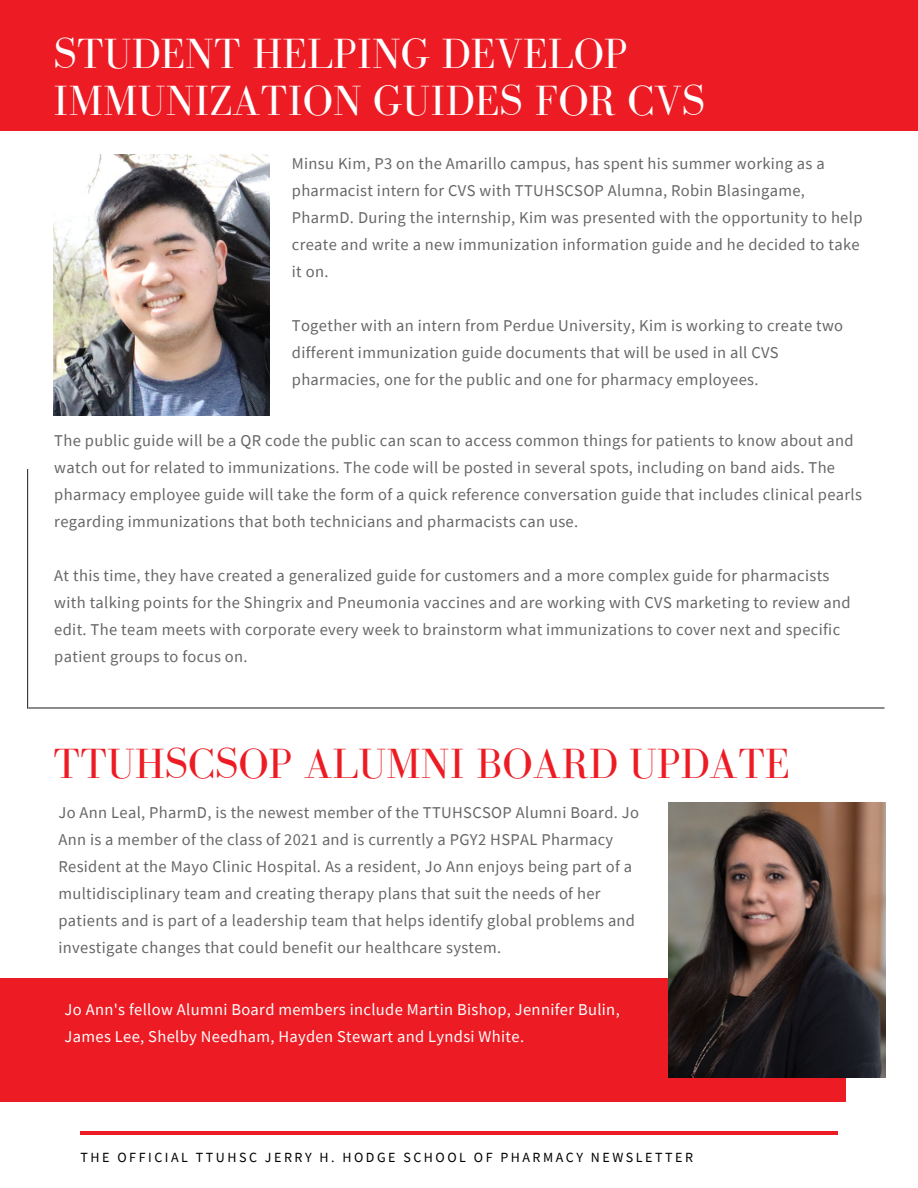
<style>
.page{position:relative;width:918px;height:1188px;background:#fff}
.page>*{position:absolute;margin:0;border:0;box-sizing:border-box;transform-origin:0 0}
.t1{font:43.5px/47.2px "Bodoni FLF";color:#fff}
.t2{font:43.5px "Bodoni FLF";color:#ed1c24}
.t3{font:16.5px/27px "Source Sans Pro";letter-spacing:.02em;color:#666}
.t4{font:16.5px/27px "Source Sans Pro";letter-spacing:.02em;color:#fff}
.t5{font:13.95px "Source Sans Pro";letter-spacing:.18em;color:#000}
</style>
<div class="page">
<hr style="left:80px;top:1131px;width:757px;height:4px;background:#ed1c24">
<div style="left:0;top:0;width:918px;height:130px;background:#ed1c24"></div>
<img style="left:53px;top:154px;width:216px;height:261px">
<div style="left:0;top:978px;width:846px;height:124px;background:#ed1c24"></div>
<img style="left:668px;top:803px;width:217px;height:274px">
<hr style="left:27px;top:469px;width:1px;height:240px;background:#000">
<hr style="left:28px;top:707px;width:857px;height:2px;background:#000">
<h1 class="t1" style="left:53px;top:30px;width:653px">STUDENT HELPING DEVELOP<br>IMMUNIZATION GUIDES FOR CVS</h1>
<p class="t3" style="left:292px;top:150px;width:572px">Minsu Kim, P3 on the Amarillo campus, has spent his summer working as a pharmacist intern for CVS with TTUHSCSOP Alumna, Robin Blasingame, PharmD. During the internship, Kim was presented with the opportunity to help create and write a new immunization information guide and he decided to take it on.</p>
<p class="t3" style="left:292px;top:312px;width:553px">Together with an intern from Perdue University, Kim is working to create two different immunization guide documents that will be used in all CVS pharmacies, one for the public and one for pharmacy employees.</p>
<p class="t3" style="left:54px;top:427px;width:809px">The public guide will be a QR code the public can scan to access common things for patients to know about and watch out for related to immunizations. The code will be posted in several spots, including on band aids. The pharmacy employee guide will take the form of a quick reference conversation guide that includes clinical pearls regarding immunizations that both technicians and pharmacists can use.</p>
<p class="t3" style="left:54px;top:562px;width:798px">At this time, they have created a generalized guide for customers and a more complex guide for pharmacists with talking points for the Shingrix and Pneumonia vaccines and are working with CVS marketing to review and edit. The team meets with corporate every week to brainstorm what immunizations to cover next and specific patient groups to focus on.</p>
<h1 class="t2" style="left:53px;top:740px;width:738px">TTUHSCSOP ALUMNI BOARD UPDATE</h1>
<p class="t3" style="left:58px;top:799px;width:582px">Jo Ann Leal, PharmD, is the newest member of the TTUHSCSOP Alumni Board. Jo Ann is a member of the class of 2021 and is currently a PGY2 HSPAL Pharmacy Resident at the Mayo Clinic Hospital. As a resident, Jo Ann enjoys being part of a multidisciplinary team and creating therapy plans that suit the needs of her patients and is part of a leadership team that helps identify global problems and investigate changes that could benefit our healthcare system.</p>
<p class="t4" style="left:65px;top:996px;width:557px">Jo Ann's fellow Alumni Board members include Martin Bishop, Jennifer Bulin,<br>James Lee, Shelby Needham, Hayden Stewart and Lyndsi White.</p>
<p class="t5" style="left:81px;top:1148px;width:614px">THE OFFICIAL TTUHSC JERRY H. HODGE SCHOOL OF PHARMACY NEWSLETTER</p>
</div>
